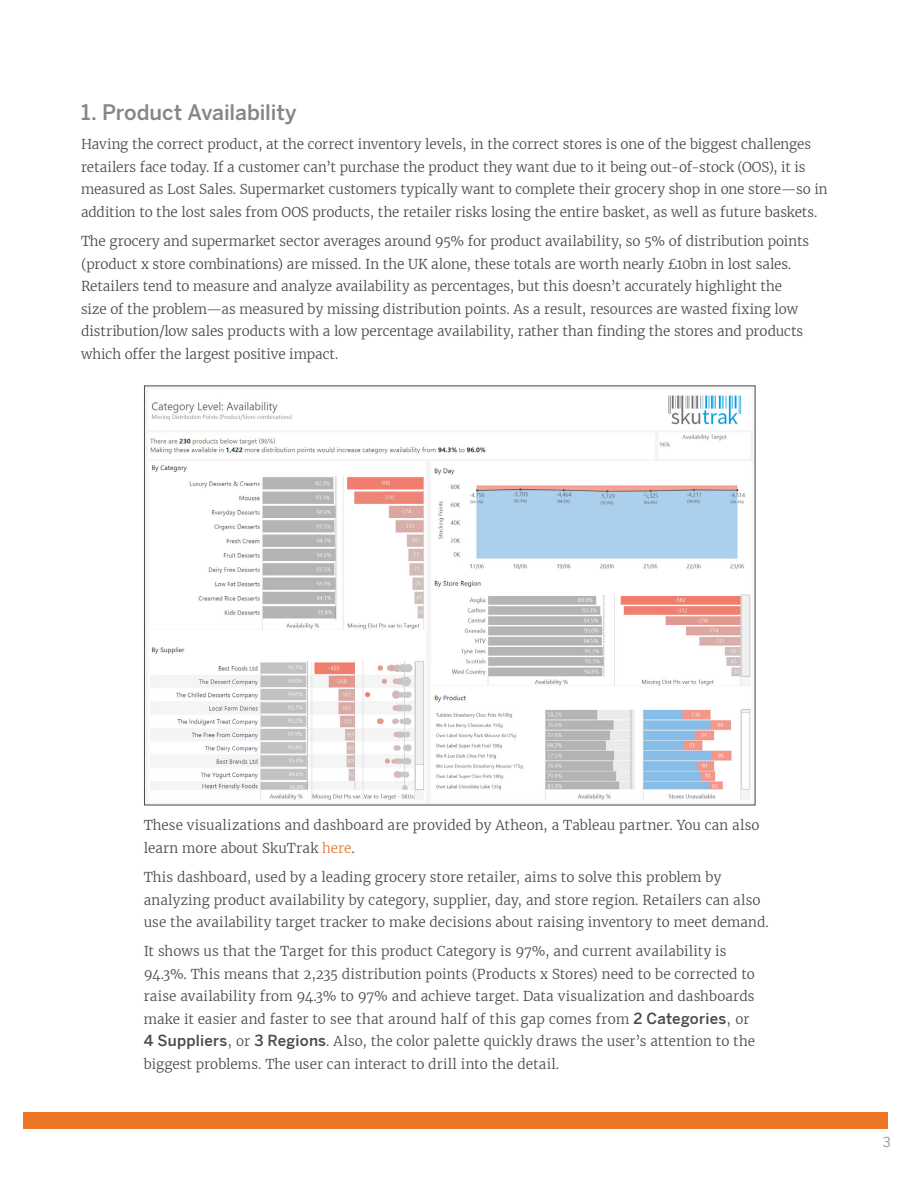
<style>
.page{position:relative;width:918px;height:1188px;background:#fff}
.page>*{position:absolute;margin:0;border:0;box-sizing:border-box;transform-origin:0 0}
.t1{font:500 21px "Benton Sans";letter-spacing:-.005em;color:#868686}
.t2{font:300 13.5px/22.5px "Merriweather";color:#4b4b4b}
.t3{font:13.5px "Benton Sans";color:#9b9b9b}
.s1{color:#e8762c}
.s2{font-family:"Benton Sans";font-weight:500;font-size:15px}
</style>
<div class="page">
<div style="left:24px;top:1112px;width:864px;height:17px;background:#ec7624"></div>
<img style="left:146px;top:388px;width:607px;height:415px">
<h1 class="t1" style="left:81px;top:100px;width:217px">1. Product Availability</h1>
<p class="t2" style="left:81px;top:133px;width:748px">Having the correct product, at the correct inventory levels, in the correct stores is one of the biggest challenges retailers face today. If a customer can’t purchase the product they want due to it being out-of-stock (OOS), it is measured as Lost Sales. Supermarket customers typically want to complete their grocery shop in one store—so in addition to the lost sales from OOS products, the retailer risks losing the entire basket, as well as future baskets.</p>
<p class="t2" style="left:81px;top:230px;width:730px">The grocery and supermarket sector averages around 95% for product availability, so 5% of distribution points (product x store combinations) are missed. In the UK alone, these totals are worth nearly £10bn in lost sales.<br>Retailers tend to measure and analyze availability as percentages, but this doesn’t accurately highlight the size of the problem—as measured by missing distribution points. As a result, resources are wasted fixing low distribution/low sales products with a low percentage availability, rather than finding the stores and products which offer the largest positive impact.</p>
<p class="t2" style="left:144px;top:814px;width:617px">These visualizations and dashboard are provided by Atheon, a Tableau partner. You can also learn more about SkuTrak <span class="s1">here</span>.</p>
<p class="t2" style="left:144px;top:866px;width:627px">This dashboard, used by a leading grocery store retailer, aims to solve this problem by analyzing product availability by category, supplier, day, and store region. Retailers can also use the availability target tracker to make decisions about raising inventory to meet demand.</p>
<p class="t2" style="left:144px;top:940px;width:613px">It shows us that the Target for this product Category is 97%, and current availability is 94.3%. This means that 2,235 distribution points (Products x Stores) need to be corrected to raise availability from 94.3% to 97% and achieve target. Data visualization and dashboards make it easier and faster to see that around half of this gap comes from <span class="s2">2 Categories</span>, or <span class="s2">4 Suppliers</span>, or <span class="s2">3 Regions</span>. Also, the color palette quickly draws the user’s attention to the biggest problems. The user can interact to drill into the detail.</p>
<p class="t3" style="left:883px;top:1134px;width:10px">3</p>
</div>
